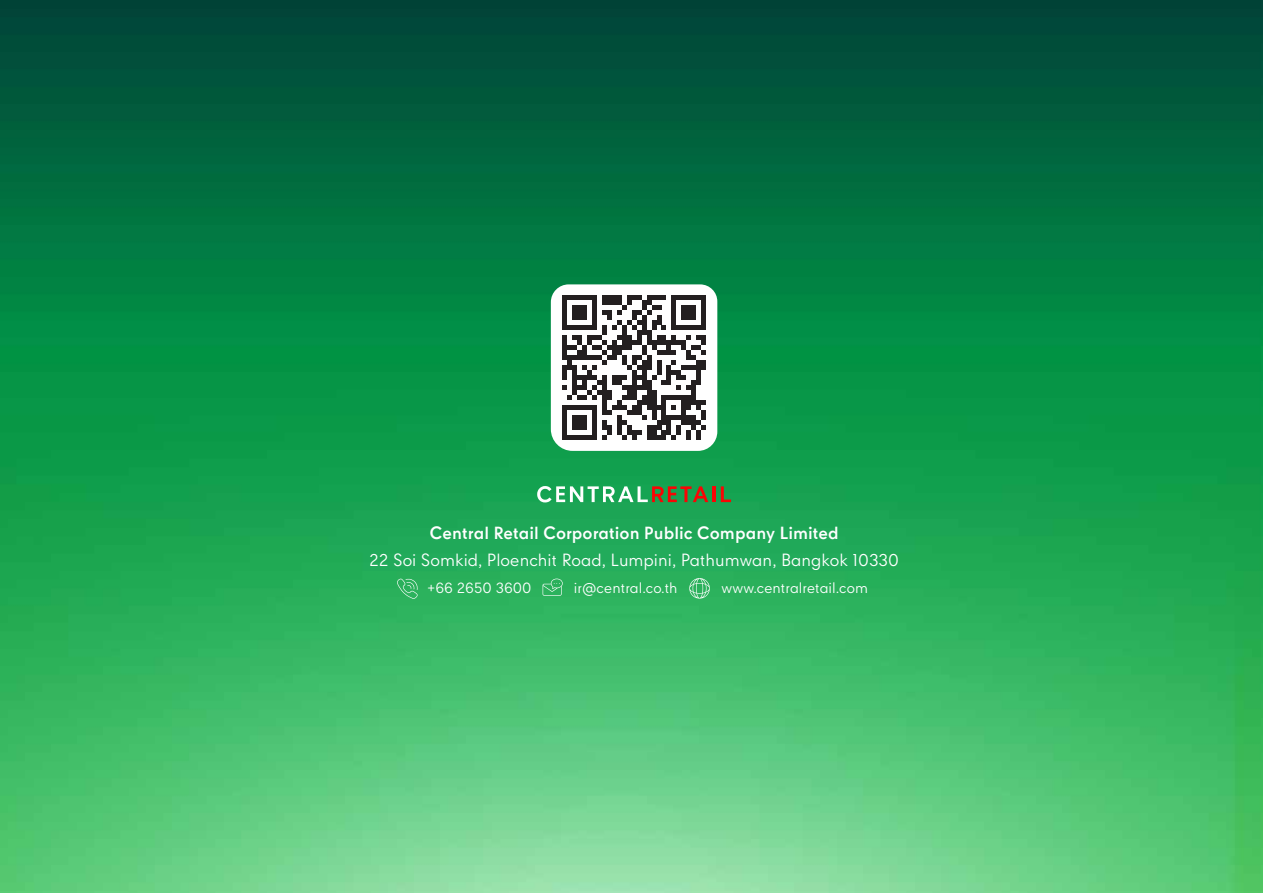
<style>
.page{position:relative;width:1263px;height:893px;background:#fff}
.page>*{position:absolute;margin:0;border:0;box-sizing:border-box;transform-origin:0 0}
.t1{font:16.8px "CPN";color:#fff}
.t2{font:700 16.8px "CPN";color:#fff}
.t3{font:14.4px "CPN";color:#fff}
</style>
<div class="page">
<img style="left:0;top:0;width:1263px;height:893px">
<svg style="left:551px;top:284px;width:166px;height:167px"></svg>
<hr style="left:712px;top:486px;width:3px;height:16px;background:#f90505">
<svg style="left:721px;top:486px;width:10px;height:16px"></svg>
<svg style="left:537px;top:486px;width:171px;height:16px"></svg>
<svg style="left:397px;top:579px;width:21px;height:20px"></svg>
<svg style="left:689px;top:578px;width:21px;height:21px"></svg>
<svg style="left:543px;top:579px;width:20px;height:17px"></svg>
<p class="t2" style="left:430px;top:523px;width:411px">Central Retail Corporation Public Company Limited</p>
<p class="t1" style="left:369px;top:549px;width:531px">22 Soi Somkid, Ploenchit Road, Lumpini, Pathumwan, Bangkok 10330</p>
<p class="t3" style="left:427px;top:578px;width:106px">+66 2650 3600</p>
<p class="t3" style="left:574px;top:578px;width:105px">ir@central.co.th</p>
<p class="t3" style="left:722px;top:578px;width:148px">www.centralretail.com</p>
</div>
